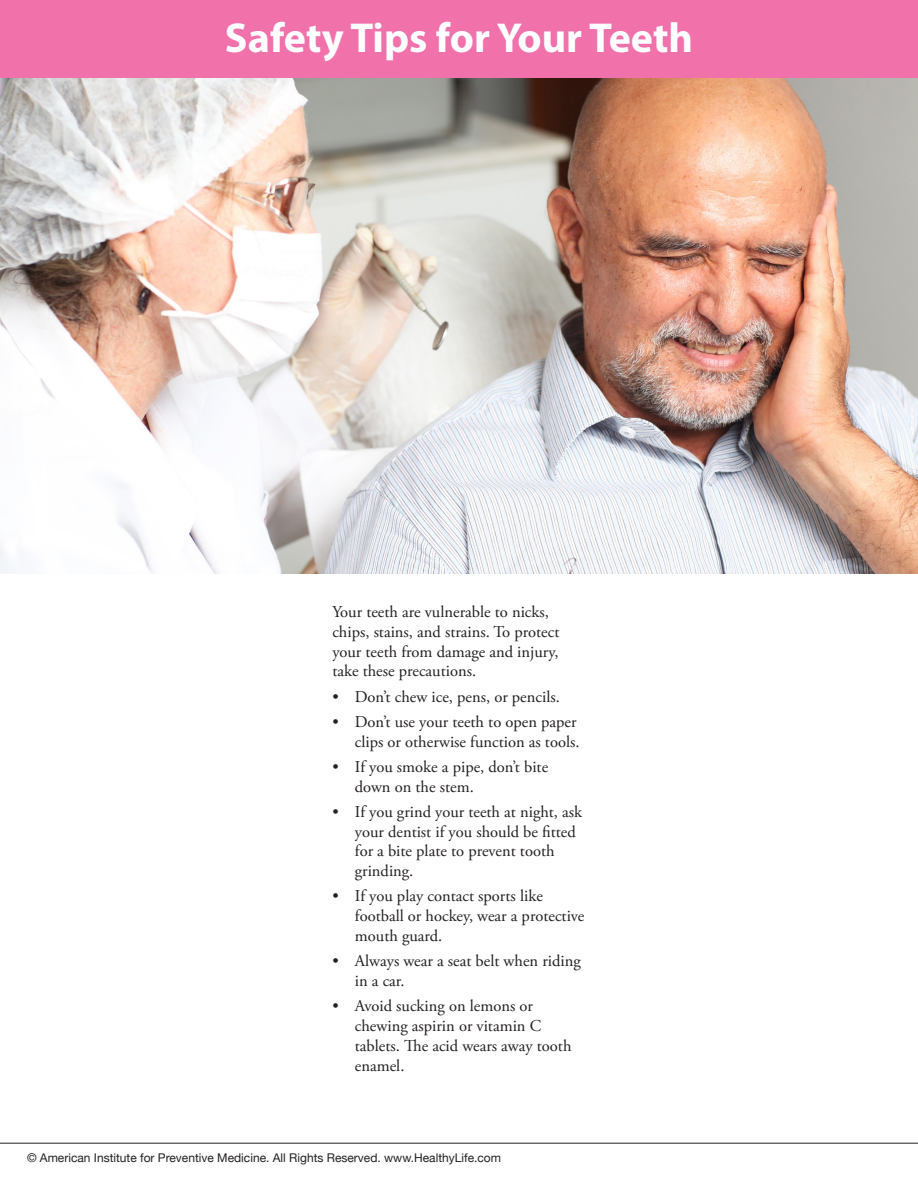
<style>
.page{position:relative;width:918px;height:1188px;background:#fff}
.page>*{position:absolute;margin:0;border:0;box-sizing:border-box;transform-origin:0 0}
.Heading_hh{font:700 42px "Myriad Pro";color:#fff}
.Body_Text_hh{font:16.5px/19.8px "Adobe Garamond Pro";color:#231f20}
.t1{font:12px "Helvetica Neue";color:#231f20}
</style>
<div class="page">
<img style="left:0;top:78px;width:918px;height:495px">
<div style="left:0;top:0;width:918px;height:78px;background:#f171ab"></div>
<hr style="left:0;top:0;width:918px;height:1px;background:#e6e7e9">
<hr style="left:0;top:1143px;width:918px;height:1px;background:#231f20">
<p class="Heading_hh" style="left:225px;top:10px;width:470px">Safety Tips for Your Teeth</p>
<p class="Body_Text_hh" style="left:332px;top:602px;width:229px">Your teeth are vulnerable to nicks, chips, stains, and strains. To protect your teeth from damage and injury, take these precautions.</p>
<p class="Body_Text_hh" style="left:332px;top:687px;width:229px">• Don’t chew ice, pens, or pencils.</p>
<p class="Body_Text_hh" style="left:332px;top:712px;width:249px;text-align:right">• Don’t use your teeth to open paper clips or otherwise function as tools.</p>
<p class="Body_Text_hh" style="left:355px;top:757px;width:195px;text-indent:-22px">• If you smoke a pipe, don’t bite down on the stem.</p>
<p class="Body_Text_hh" style="left:355px;top:802px;width:229px;text-indent:-22px">• If you grind your teeth at night, ask your dentist if you should be fitted for a bite plate to prevent tooth grinding.</p>
<p class="Body_Text_hh" style="left:355px;top:887px;width:231px;text-indent:-22px">• If you play contact sports like football or hockey, wear a protective mouth guard.</p>
<p class="Body_Text_hh" style="left:355px;top:952px;width:227px;text-indent:-22px">• Always wear a seat belt when riding in a car.</p>
<p class="Body_Text_hh" style="left:355px;top:997px;width:218px;text-indent:-22px">• Avoid sucking on lemons or chewing aspirin or vitamin C tablets. The acid wears away tooth enamel.</p>
<p class="t1" style="left:27px;top:1150px;width:476px">© American Institute for Preventive Medicine. All Rights Reserved. www.HealthyLife.com</p>
</div>
